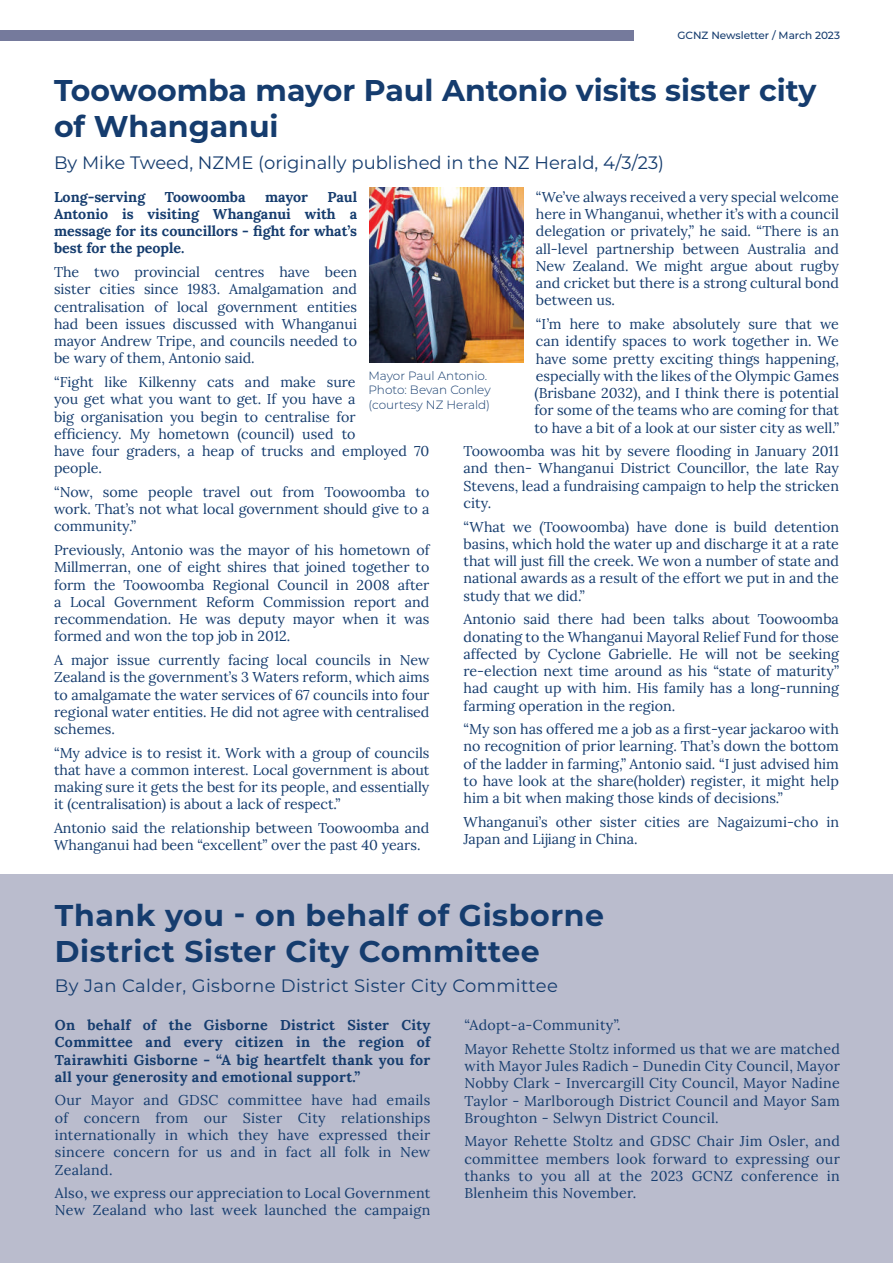
<style>
.page{position:relative;width:893px;height:1263px;background:#fff}
.page>*{position:absolute;margin:0;border:0;box-sizing:border-box;transform-origin:0 0}
.t1{font:700 30px/36px "Montserrat";letter-spacing:.02em;color:#153c6e}
.t2{font:700 30px/36px "Montserrat";color:#153c6e}
.t3{font:18px "Montserrat";color:#153c6e}
.t4{font:18px "Montserrat";letter-spacing:.02em;color:#153c6e}
.t5{font:14.25px/17.2px "Lora";color:#153c6e;text-align:justify}
.t6{font:14.25px/17.2px "Lora";letter-spacing:.02em;color:#153c6e}
.t7{font:300 12px/14.4px "Montserrat";color:#153c6e}
.t8{font:500 10.5px "Montserrat";color:#153c6e}
</style>
<div class="page">
<div style="left:0;top:30px;width:634px;height:11px;background:#757a9c"></div>
<img style="left:370px;top:187px;width:153px;height:175px">
<div style="left:0;top:874px;width:893px;height:389px;background:#babccd"></div>
<p class="t8" style="left:677px;top:28px;width:164px">GCNZ Newsletter / March 2023</p>
<h1 class="t2" style="left:54px;top:71px;width:764px">Toowoomba mayor Paul Antonio visits sister city of Whanganui</h1>
<p class="t3" style="left:54px;top:151px;width:612px">By Mike Tweed, NZME (originally published in the NZ Herald, 4/3/23)</p>
<p class="t5" style="left:54px;top:187px;width:305px;text-indent:273px">Paul Antonio is visiting Whanganui with a message for its councillors - fight for what’s best for the people.</p>
<p class="t5" style="left:54px;top:262px;width:305px">The two provincial centres have been sister cities since 1983. Amalgamation and centralisation of local government entities had been issues discussed with Whanganui mayor Andrew Tripe, and councils needed to be wary of them, Antonio said.</p>
<p class="t5" style="left:54px;top:372px;width:377px;text-align:left">“Fight like Kilkenny cats and make sure<br>you get what you want to get. If you have a<br>big organisation you begin to centralise for<br>efficiency. My hometown (council) used to<br>have four graders, a heap of trucks and employed 70 people.</p>
<p class="t5" style="left:54px;top:482px;width:377px">“Now, some people travel out from Toowoomba to work. That’s not what local government should give to a community.”</p>
<p class="t5" style="left:54px;top:540px;width:377px">Previously, Antonio was the mayor of his hometown of Millmerran, one of eight shires that joined together to form the Toowoomba Regional Council in 2008 after a Local Government Reform Commission report and recommendation. He was deputy mayor when it was formed and won the top job in 2012.</p>
<p class="t5" style="left:54px;top:650px;width:377px">A major issue currently facing local councils in New Zealand is the government’s 3 Waters reform, which aims to amalgamate the water services of 67 councils into four regional water entities. He did not agree with centralised schemes.</p>
<p class="t5" style="left:54px;top:743px;width:377px">“My advice is to resist it. Work with a group of councils that have a common interest. Local government is about making sure it gets the best for its people, and essentially it (centralisation) is about a lack of respect.”</p>
<p class="t5" style="left:54px;top:818px;width:377px">Antonio said the relationship between Toowoomba and<br>Whanganui had been “excellent” over the past 40 years.</p>
<p class="t5" style="left:54px;top:187px;width:93px">Long-serving</p>
<p class="t5" style="left:165px;top:187px;width:82px">Toowoomba</p>
<p class="t5" style="left:265px;top:187px;width:45px">mayor</p>
<p class="t5" style="left:536px;top:187px;width:305px">“We’ve always received a very special welcome here in Whanganui, whether it’s with a council delegation or privately,” he said. “There is an all-level partnership between Australia and New Zealand. We might argue about rugby and cricket but there is a strong cultural bond between us.</p>
<p class="t5" style="left:534px;top:314px;width:306px">“I’m here to make absolutely sure that we can identify spaces to work together in. We have some pretty exciting things happening, especially with the likes of the Olympic Games (Brisbane 2032), and I think there is potential for some of the teams who are coming for that to have a bit of a look at our sister city as well.”</p>
<p class="t5" style="left:463px;top:442px;width:377px">Toowoomba was hit by severe flooding in January 2011 and then- Whanganui District Councillor, the late Ray Stevens, lead a fundraising campaign to help the stricken city.</p>
<p class="t5" style="left:463px;top:517px;width:377px">“What we (Toowoomba) have done is build detention basins, which hold the water up and discharge it at a rate that will just fill the creek. We won a number of state and national awards as a result of the effort we put in and the study that we did.”</p>
<p class="t5" style="left:463px;top:610px;width:377px">Antonio said there had been talks about Toowoomba donating to the Whanganui Mayoral Relief Fund for those affected by Cyclone Gabrielle. He will not be seeking re-election next time around as his “state of maturity” had caught up with him. His family has a long-running farming operation in the region.</p>
<p class="t5" style="left:463px;top:719px;width:377px">“My son has offered me a job as a first-year jackaroo with no recognition of prior learning. That’s down the bottom of the ladder in farming,” Antonio said. “I just advised him to have look at the share(holder) register, it might help him a bit when making those kinds of decisions.”</p>
<p class="t5" style="left:463px;top:812px;width:377px">Whanganui’s other sister cities are Nagaizumi-cho in<br>Japan and Lijiang in China.</p>
<p class="t7" style="left:368px;top:368px;width:124px">Mayor Paul Antonio.<br>Photo: Bevan Conley (courtesy NZ Herald)</p>
<h1 class="t1" style="left:55px;top:895px;width:551px">Thank you - on behalf of Gisborne<br>District Sister City Committee</h1>
<p class="t4" style="left:55px;top:973px;width:504px">By Jan Calder, Gisborne District Sister City Committee</p>
<p class="t5" style="left:55px;top:1015px;width:377px">On behalf of the Gisborne District Sister City Committee and every citizen in the region of Tairawhiti Gisborne - “A big heartfelt thank you for all your generosity and emotional support.”</p>
<p class="t5" style="left:55px;top:1091px;width:377px">Our Mayor and GDSC committee have had emails of concern from our Sister City relationships internationally in which they have expressed their sincere concern for us and in fact all folk in New Zealand.</p>
<p class="t6" style="left:55px;top:1183px;width:377px">Also, we express our appreciation to Local Government<br>New Zealand who last week launched the campaign</p>
<p class="t6" style="left:464px;top:1012px;width:377px;line-height:23.7px">“Adopt-a-Community”.<br>Mayor Rehette Stoltz informed us that we are matched</p>
<p class="t5" style="left:464px;top:1056px;width:377px">with Mayor Jules Radich - Dunedin City Council, Mayor Nobby Clark - Invercargill City Council, Mayor Nadine Taylor - Marlborough District Council and Mayor Sam Broughton - Selwyn District Council.</p>
<p class="t5" style="left:464px;top:1132px;width:377px">Mayor Rehette Stoltz and GDSC Chair Jim Osler, and committee members look forward to expressing our thanks to you all at the 2023 GCNZ conference in Blenheim this November.</p>
</div>
